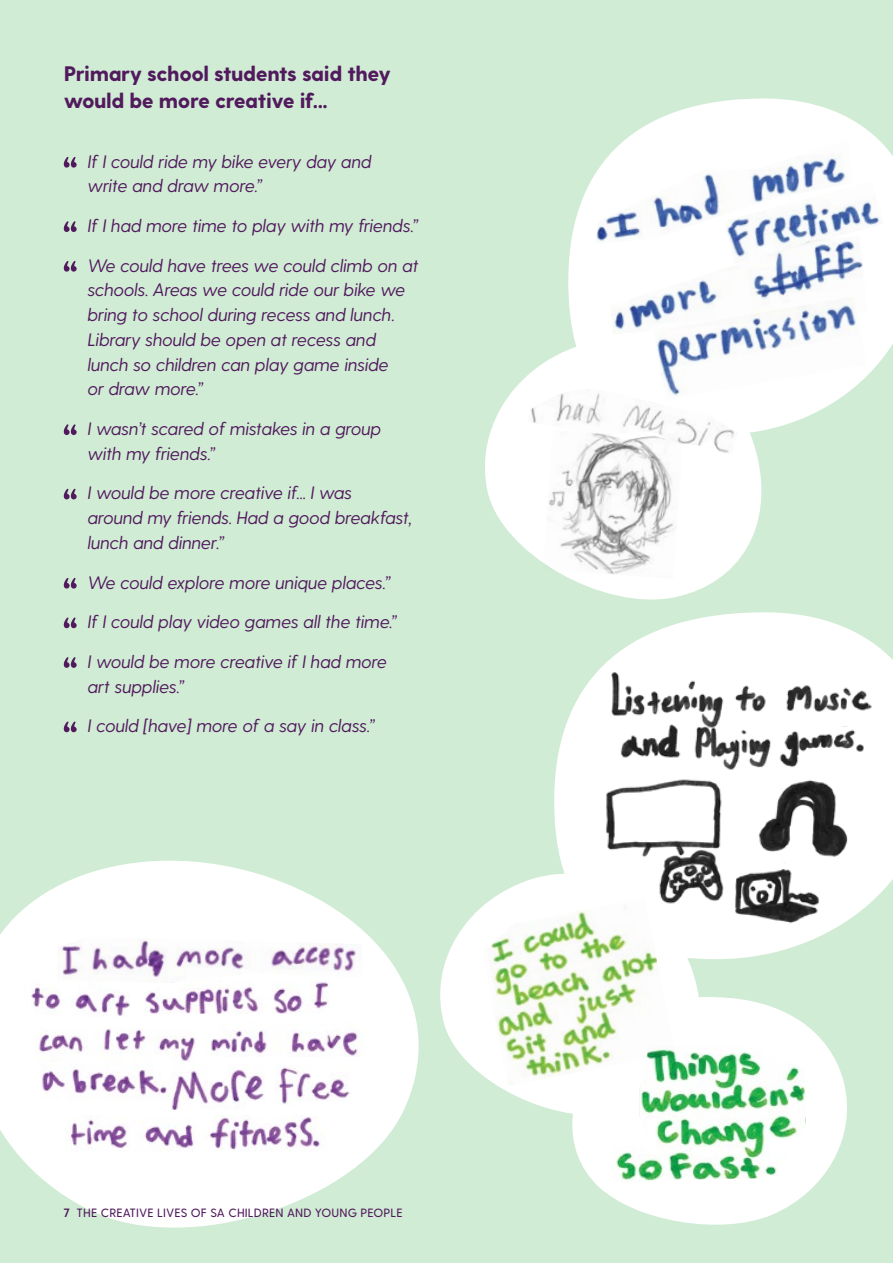
<style>
.page{position:relative;width:893px;height:1263px;background:#d1ecd5}
.page>*{position:absolute;margin:0;border:0;box-sizing:border-box;transform-origin:0 0}
.Heading_2a{font:800 21px/27px "Greycliff CF";letter-spacing:-.02em;color:#511a5d}
.Quote_Small{font:italic 18px/24.8px "Greycliff CF";letter-spacing:-.01em;color:#511a5d}
.t1{font:500 12px "Greycliff CF";letter-spacing:.01em;color:#511a5d}
.s1{font-weight:700}
</style>
<div class="page">
<svg style="left:64px;top:157px;width:13px;height:11px"></svg>
<svg style="left:64px;top:221px;width:13px;height:11px"></svg>
<svg style="left:64px;top:261px;width:13px;height:11px"></svg>
<svg style="left:64px;top:424px;width:13px;height:11px"></svg>
<svg style="left:64px;top:489px;width:13px;height:10px"></svg>
<svg style="left:64px;top:578px;width:13px;height:10px"></svg>
<svg style="left:64px;top:617px;width:13px;height:11px"></svg>
<svg style="left:64px;top:657px;width:13px;height:11px"></svg>
<svg style="left:64px;top:721px;width:13px;height:11px"></svg>
<svg style="left:554px;top:612px;width:339px;height:347px;fill:#fff"></svg>
<img style="left:751px;top:776px;width:101px;height:87px">
<img style="left:600px;top:777px;width:130px;height:129px">
<img style="left:606px;top:668px;width:266px;height:61px">
<img style="left:618px;top:723px;width:64px;height:35px">
<img style="left:693px;top:726px;width:171px;height:45px">
<img style="left:731px;top:863px;width:88px;height:64px">
<svg style="left:572px;top:997px;width:275px;height:228px;fill:#fff"></svg>
<svg style="left:443px;top:859px;width:270px;height:271px;fill:#fff"></svg>
<img style="left:482px;top:898px;width:193px;height:188px">
<img style="left:610px;top:1146px;width:56px;height:39px">
<img style="left:640px;top:1046px;width:166px;height:134px">
<svg style="left:568px;top:98px;width:325px;height:330px;fill:#fff"></svg>
<svg style="left:0;top:860px;width:443px;height:368px;fill:#fff"></svg>
<img style="left:57px;top:937px;width:305px;height:46px">
<img style="left:33px;top:1028px;width:164px;height:34px">
<img style="left:203px;top:1022px;width:163px;height:34px">
<img style="left:42px;top:1064px;width:225px;height:45px">
<img style="left:66px;top:1116px;width:261px;height:38px">
<img style="left:24px;top:981px;width:106px;height:41px">
<img style="left:144px;top:980px;width:196px;height:33px">
<img style="left:275px;top:1065px;width:76px;height:40px">
<svg style="left:485px;top:326px;width:289px;height:287px;fill:#fff"></svg>
<img style="left:527px;top:388px;width:211px;height:66px">
<img style="left:543px;top:430px;width:140px;height:149px">
<img style="left:596px;top:139px;width:256px;height:105px">
<img style="left:724px;top:182px;width:159px;height:82px">
<img style="left:610px;top:236px;width:257px;height:98px">
<img style="left:654px;top:296px;width:212px;height:104px">
<p class="Heading_2a" style="left:64px;top:61px;width:329px">Primary school students said they would be more creative if...</p>
<p class="Quote_Small" style="left:88px;top:149px;width:285px">If I could ride my bike every day and write and draw more.”</p>
<p class="Quote_Small" style="left:88px;top:213px;width:332px">If I had more time to play with my friends.”</p>
<p class="Quote_Small" style="left:88px;top:253px;width:332px">We could have trees we could climb on at schools. Areas we could ride our bike we bring to school during recess and lunch.<br>Library should be open at recess and lunch so children can play game inside<br>or draw more.”</p>
<p class="Quote_Small" style="left:88px;top:416px;width:295px">I wasn’t scared of mistakes in a group with my friends.”</p>
<p class="Quote_Small" style="left:88px;top:481px;width:326px">I would be more creative if... I was<br>around my friends. Had a good breakfast, lunch and dinner.”</p>
<p class="Quote_Small" style="left:88px;top:570px;width:304px">We could explore more unique places.”</p>
<p class="Quote_Small" style="left:88px;top:609px;width:311px">If I could play video games all the time.”</p>
<p class="Quote_Small" style="left:88px;top:649px;width:301px">I would be more creative if I had more art supplies.”</p>
<p class="Quote_Small" style="left:88px;top:713px;width:289px">I could [have] more of a say in class.”</p>
<p class="t1" style="left:63px;top:1205px;width:341px"><span class="s1">7</span> THE CREATIVE LIVES OF SA CHILDREN AND YOUNG PEOPLE</p>
</div>
